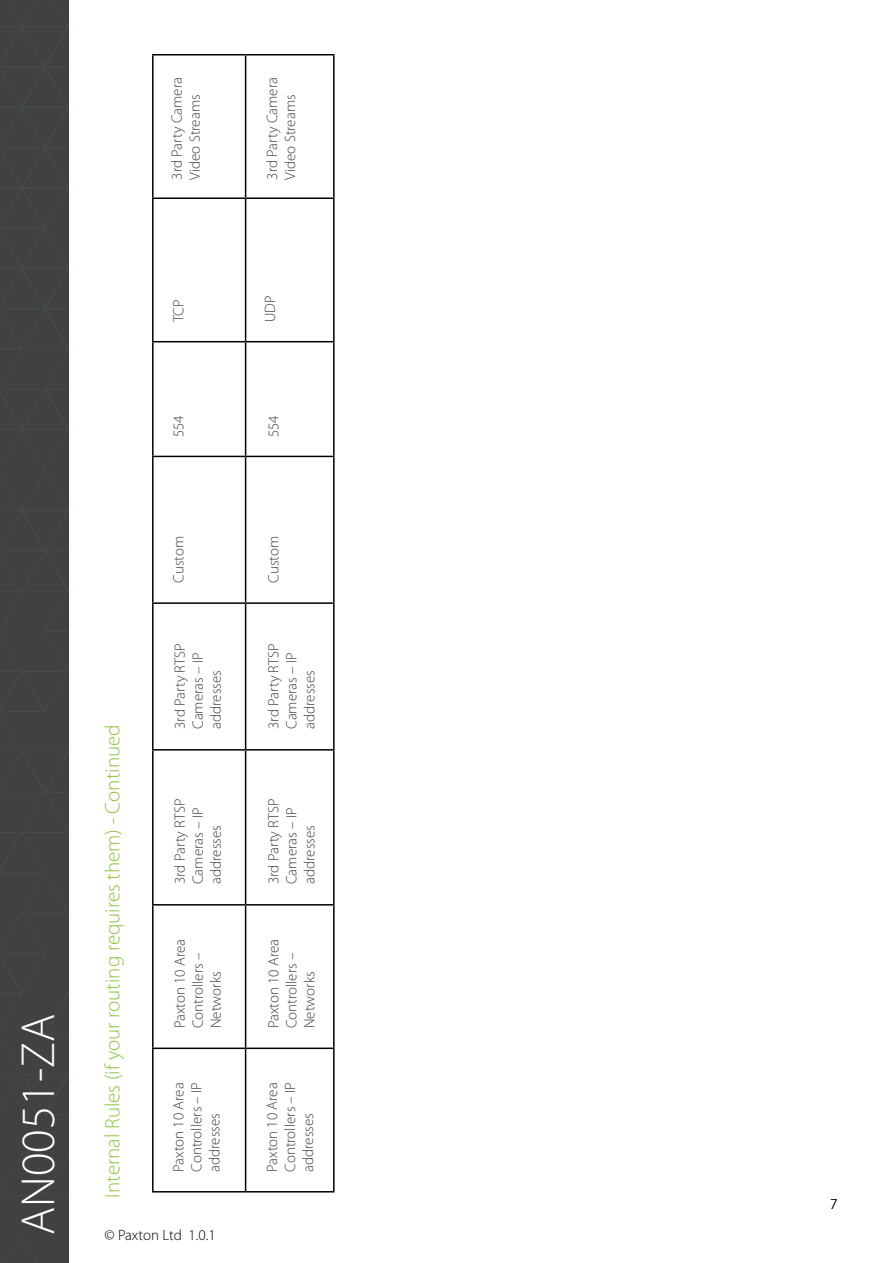
<style>
.page{position:relative;width:893px;height:1263px;background:#fff}
.page>*{position:absolute;margin:0;border:0;box-sizing:border-box;transform-origin:0 0}
.t1{font:300 48px "Myriad Pro";color:#fff}
.t2{font:300 21px "Myriad Pro";color:#8dc63f}
.t3{font:300 15px/18px "Myriad Pro";color:#414042}
.t4{font:300 15px "Myriad Pro";letter-spacing:-.005em;color:#000}
</style>
<div class="page">
<div style="left:0;top:0;width:69px;height:1263px;background:#414042"></div>
<svg style="left:7px;top:1235px;width:31px;height:28px"></svg>
<svg style="left:0;top:0;width:68px;height:1196px"></svg>
<hr style="left:152px;top:54px;width:94px;height:2px;background:#000">
<hr style="left:152px;top:56px;width:2px;height:141px;background:#000">
<hr style="left:246px;top:54px;width:89px;height:2px;background:#000">
<hr style="left:245px;top:56px;width:1px;height:141px;background:#000">
<hr style="left:333px;top:56px;width:2px;height:141px;background:#000">
<hr style="left:152px;top:197px;width:94px;height:2px;background:#000">
<hr style="left:152px;top:199px;width:2px;height:142px;background:#000">
<hr style="left:246px;top:197px;width:89px;height:2px;background:#000">
<hr style="left:245px;top:199px;width:1px;height:142px;background:#000">
<hr style="left:333px;top:199px;width:2px;height:142px;background:#000">
<hr style="left:152px;top:341px;width:94px;height:1px;background:#000">
<hr style="left:152px;top:342px;width:2px;height:114px;background:#000">
<hr style="left:246px;top:341px;width:89px;height:1px;background:#000">
<hr style="left:245px;top:342px;width:1px;height:114px;background:#000">
<hr style="left:333px;top:342px;width:2px;height:114px;background:#000">
<hr style="left:152px;top:456px;width:94px;height:1px;background:#000">
<hr style="left:152px;top:457px;width:2px;height:145px;background:#000">
<hr style="left:246px;top:456px;width:89px;height:1px;background:#000">
<hr style="left:245px;top:457px;width:1px;height:145px;background:#000">
<hr style="left:333px;top:457px;width:2px;height:145px;background:#000">
<hr style="left:152px;top:602px;width:94px;height:2px;background:#000">
<hr style="left:152px;top:604px;width:2px;height:145px;background:#000">
<hr style="left:246px;top:602px;width:89px;height:2px;background:#000">
<hr style="left:245px;top:604px;width:1px;height:145px;background:#000">
<hr style="left:333px;top:604px;width:2px;height:145px;background:#000">
<hr style="left:152px;top:749px;width:94px;height:2px;background:#000">
<hr style="left:152px;top:751px;width:2px;height:153px;background:#000">
<hr style="left:246px;top:749px;width:89px;height:2px;background:#000">
<hr style="left:245px;top:751px;width:1px;height:153px;background:#000">
<hr style="left:333px;top:751px;width:2px;height:153px;background:#000">
<hr style="left:152px;top:904px;width:94px;height:1px;background:#000">
<hr style="left:152px;top:905px;width:2px;height:142px;background:#000">
<hr style="left:246px;top:904px;width:89px;height:1px;background:#000">
<hr style="left:245px;top:905px;width:1px;height:142px;background:#000">
<hr style="left:333px;top:905px;width:2px;height:142px;background:#000">
<hr style="left:152px;top:1047px;width:94px;height:2px;background:#000">
<hr style="left:152px;top:1049px;width:2px;height:142px;background:#000">
<hr style="left:246px;top:1047px;width:89px;height:2px;background:#000">
<hr style="left:245px;top:1049px;width:1px;height:142px;background:#000">
<hr style="left:333px;top:1049px;width:2px;height:142px;background:#000">
<hr style="left:152px;top:1191px;width:94px;height:1px;background:#000">
<hr style="left:246px;top:1191px;width:89px;height:1px;background:#000">
<h1 class="t1" style="left:9px;top:1235px;width:222px;rotate:-90deg">AN0051-ZA</h1>
<p class="t3" style="left:168px;top:180px;width:104px;rotate:-90deg">3rd Party Camera<br>Video Streams</p>
<p class="t3" style="left:263px;top:180px;width:104px;rotate:-90deg">3rd Party Camera<br>Video Streams</p>
<p class="t3" style="left:169px;top:322px;width:24px;rotate:-90deg">TCP</p>
<p class="t3" style="left:261px;top:322px;width:28px;rotate:-90deg">UDP</p>
<p class="t3" style="left:169px;top:437px;width:23px;rotate:-90deg">554</p>
<p class="t3" style="left:264px;top:437px;width:23px;rotate:-90deg">554</p>
<h2 class="t2" style="left:100px;top:1198px;width:475px;rotate:-90deg">Internal Rules (if your routing requires them) - Continued</h2>
<p class="t3" style="left:169px;top:583px;width:48px;rotate:-90deg">Custom</p>
<p class="t3" style="left:264px;top:583px;width:48px;rotate:-90deg">Custom</p>
<p class="t3" style="left:171px;top:729px;width:87px;rotate:-90deg">3rd Party RTSP<br>Cameras – IP addresses</p>
<p class="t3" style="left:264px;top:729px;width:87px;rotate:-90deg">3rd Party RTSP<br>Cameras – IP addresses</p>
<p class="t3" style="left:171px;top:884px;width:87px;rotate:-90deg">3rd Party RTSP<br>Cameras – IP addresses</p>
<p class="t3" style="left:264px;top:884px;width:87px;rotate:-90deg">3rd Party RTSP<br>Cameras – IP addresses</p>
<p class="t3" style="left:171px;top:1028px;width:91px;rotate:-90deg">Paxton 10 Area<br>Controllers –<br>Networks</p>
<p class="t3" style="left:264px;top:1028px;width:91px;rotate:-90deg">Paxton 10 Area<br>Controllers –<br>Networks</p>
<p class="t3" style="left:169px;top:1172px;width:91px;text-align:justify;rotate:-90deg">Paxton 10 Area Controllers – IP addresses</p>
<p class="t3" style="left:263px;top:1172px;width:91px;text-align:justify;rotate:-90deg">Paxton 10 Area Controllers – IP addresses</p>
<p class="t4" style="left:105px;top:1226px;width:113px">© Paxton Ltd 1.0.1</p>
<p class="t4" style="left:830px;top:1195px;width:9px">7</p>
</div>
